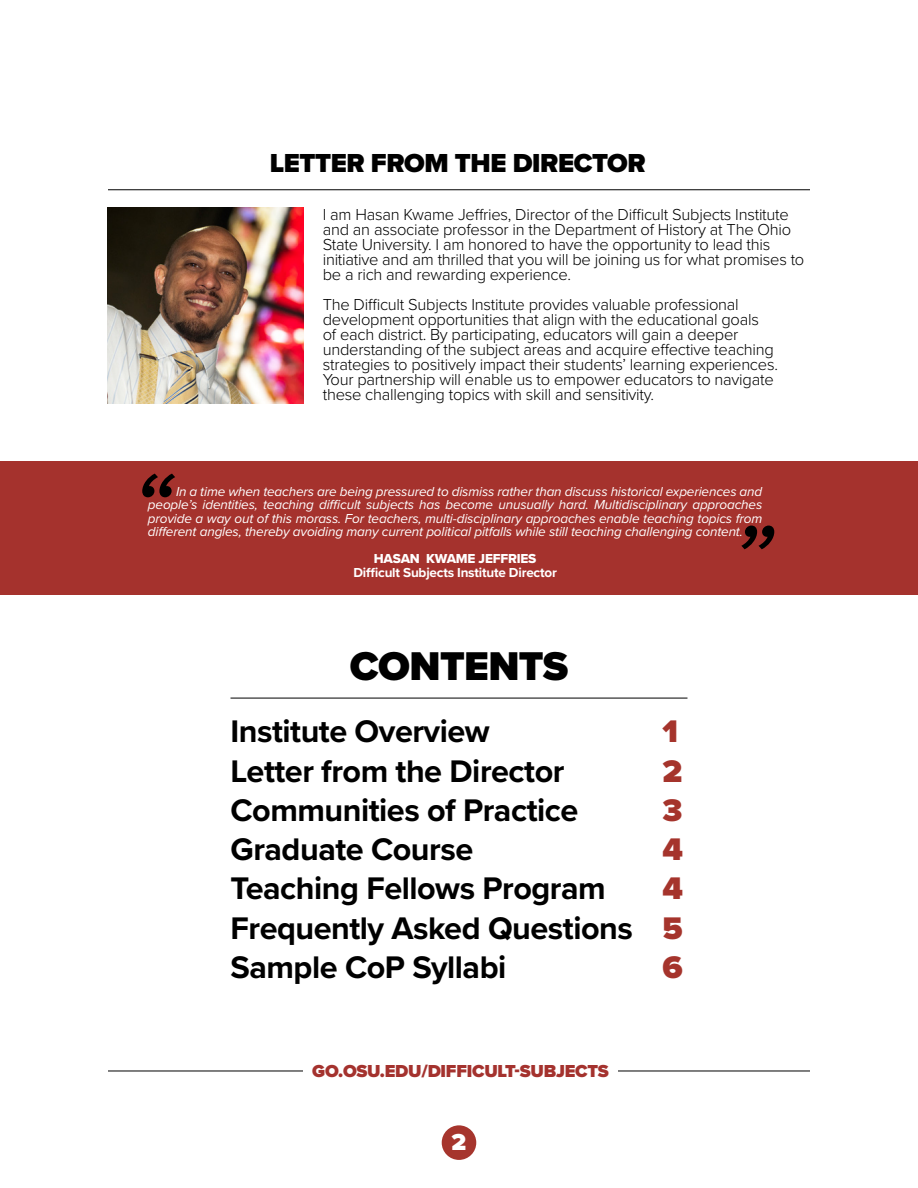
<style>
.page{position:relative;width:918px;height:1188px;background:#fff}
.page>*{position:absolute;margin:0;border:0;box-sizing:border-box;transform-origin:0 0}
.t1{font:italic 108px "Proxima Nova";color:#000}
.t2{font:900 41.55px "Proxima Nova";letter-spacing:-.015em;color:#000}
.t3{font:700 32.4px/39.3px "Proxima Nova";letter-spacing:-.015em;color:#000;text-align:justify}
.t4{font:900 32.4px "Proxima Nova";color:#a5342c}
.t5{font:900 27px "Proxima Nova";letter-spacing:-.015em;color:#000}
.t6{font:900 24px "Proxima Nova";color:#fff}
.t7{font:900 18px "Proxima Nova";letter-spacing:-.015em;color:#a4322e}
.t8{font:300 16.5px/15px "Proxima Nova";letter-spacing:-.015em;color:#000}
.t9{font:italic 13.5px/13.5px "Proxima Nova";letter-spacing:-.01em;color:#fff;text-align:justify}
.t10{font:700 13.5px "Proxima Nova";letter-spacing:-.015em;color:#fff}
.t11{font:13.5px "Proxima Nova Extrabld";letter-spacing:-.015em;color:#fff}
.s1{font-weight:900;color:#a5342c}
</style>
<div class="page">
<div style="left:442px;top:1125px;width:34px;height:35px;background:#a6352d;border-radius:50%"></div>
<div style="left:0;top:461px;width:918px;height:134px;background:#a5322d"></div>
<img style="left:107px;top:208px;width:196px;height:196px">
<hr style="left:108px;top:189px;width:702px;height:1px;background:#000">
<hr style="left:231px;top:698px;width:456px;height:1px;background:#000">
<hr style="left:108px;top:1071px;width:702px;height:1px;background:#000">
<div style="left:303px;top:1063px;width:315px;height:17px;background:#fff"></div>
<h3 class="t5" style="left:270px;top:143px;width:378px">LETTER FROM THE DIRECTOR</h3>
<p class="t8" style="left:323px;top:206px;width:483px">I am Hasan Kwame Jeffries, Director of the Difficult Subjects Institute and an associate professor in the Department of History at The Ohio State University. I am honored to have the opportunity to lead this initiative and am thrilled that you will be joining us for what promises to be a rich and rewarding experience.</p>
<p class="t8" style="left:323px;top:296px;width:457px">The Difficult Subjects Institute provides valuable professional development opportunities that align with the educational goals<br>of each district. By participating, educators will gain a deeper understanding of the subject areas and acquire effective teaching strategies to positively impact their students’ learning experiences.<br>Your partnership will enable us to empower educators to navigate these challenging topics with skill and sensitivity.</p>
<h1 class="t1" style="left:130px;top:430px;width:44px">“</h1>
<p class="t9" style="left:148px;top:484px;width:616px;text-indent:28px">In a time when teachers are being pressured to dismiss rather than discuss historical experiences and people’s identities, teaching difficult subjects has become unusually hard. Multidisciplinary approaches provide a way out of this morass. For teachers, multi-disciplinary approaches enable teaching topics from different angles, thereby avoiding many current political pitfalls while still teaching challenging content.</p>
<p class="t11" style="left:374px;top:549px;width:164px">HASAN KWAME JEFFRIES</p>
<p class="t10" style="left:353px;top:562px;width:205px">Difficult Subjects Institute Director</p>
<h1 class="t1" style="left:787px;top:593px;width:44px;rotate:-180deg">“</h1>
<h2 class="t2" style="left:350px;top:635px;width:220px">CONTENTS</h2>
<h3 class="t3" style="left:231px;top:711px;width:261px">Institute Overview</h3>
<h3 class="t4" style="left:663px;top:707px;width:17px">1</h3>
<h3 class="t3" style="left:231px;top:750px;width:335px">Letter from the Director</h3>
<h3 class="t4" style="left:663px;top:747px;width:21px">2</h3>
<h3 class="t3" style="left:231px;top:790px;width:349px">Communities of Practice</h3>
<h3 class="t4" style="left:663px;top:786px;width:21px">3</h3>
<h3 class="t3" style="left:231px;top:829px;width:244px">Graduate Course</h3>
<h3 class="t4" style="left:663px;top:825px;width:22px">4</h3>
<h3 class="t3" style="left:231px;top:868px;width:377px">Teaching Fellows Program</h3>
<h3 class="t3" style="left:231px;top:868px;width:454px;text-indent:432px"><span class="s1">4<br></span>Frequently Asked Questions <span class="s1">5<br></span>Sample CoP Syllabi</h3>
<h3 class="t4" style="left:663px;top:943px;width:22px">6</h3>
<p class="t7" style="left:312px;top:1058px;width:298px">GO.OSU.EDU/DIFFICULT-SUBJECTS</p>
<h3 class="t6" style="left:451px;top:1124px;width:16px">2</h3>
</div>
